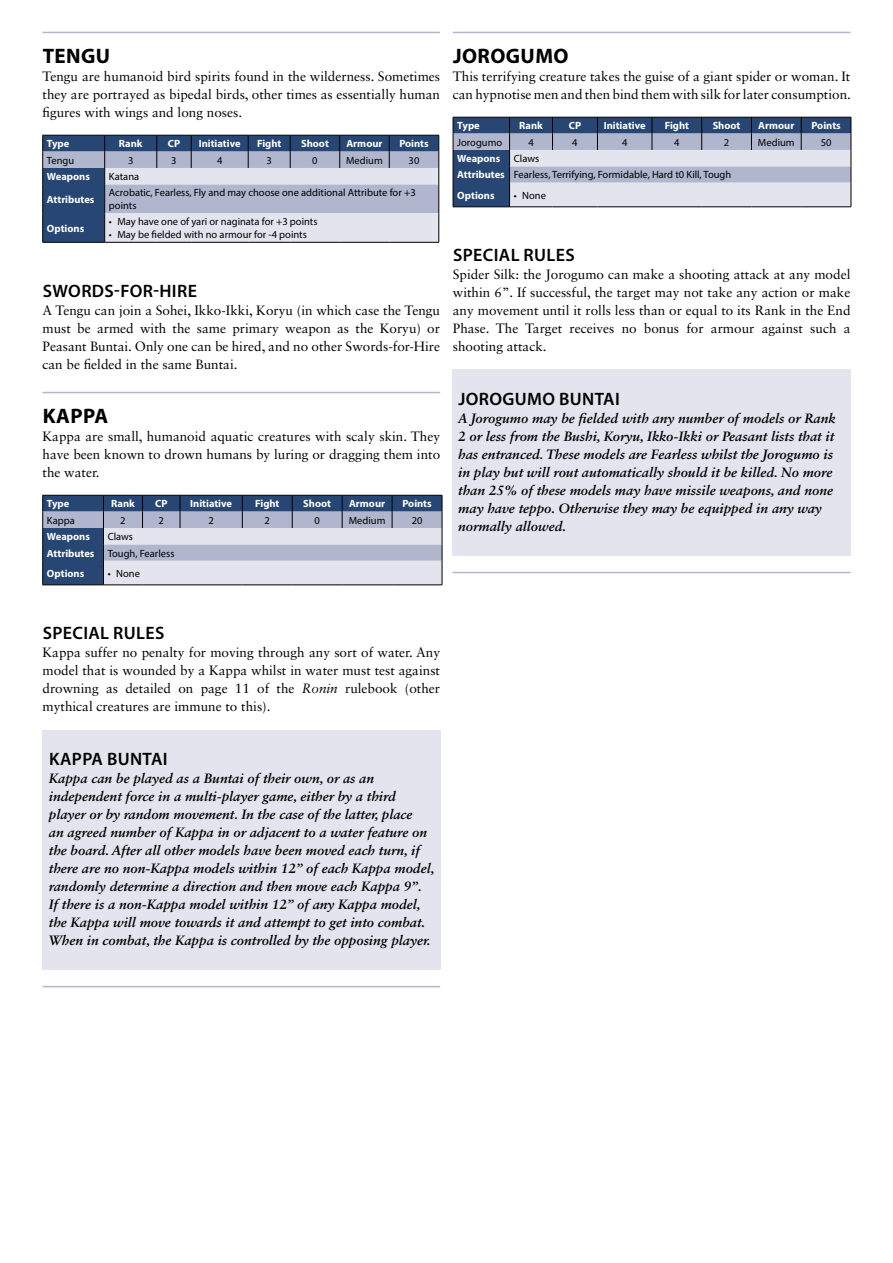
<style>
.page{position:relative;width:893px;height:1263px;background:#fff}
.page>*{position:absolute;margin:0;border:0;box-sizing:border-box;transform-origin:0 0}
.t1{font:700 21px "Myriad Pro";letter-spacing:.02em;color:#000}
.t2{font:600 18px "Myriad Pro";letter-spacing:.02em;color:#000}
.t3{font:13.5px/18px "Sabon LT Std";color:#000;text-align:justify}
.t4{font:italic 700 13.5px/18px "Sabon LT Std";color:#000}
.t5{font:10.5px/12.6px "Myriad Pro";color:#000}
.t6{font:700 10.5px "Myriad Pro";color:#fff}
.s1{font-weight:700;color:#fff}
.s2{font-style:italic}
</style>
<div class="page">
<hr style="left:43px;top:32px;width:397px;height:1px;background:#afb6ce">
<hr style="left:43px;top:392px;width:397px;height:1px;background:#afb6ce">
<hr style="left:43px;top:986px;width:397px;height:1px;background:#afb6ce">
<svg style="left:42px;top:135px;width:398px;height:107px;background:#9ca6be"></svg>
<hr style="left:43px;top:242px;width:62px;height:1px;background:#000">
<hr style="left:105px;top:242px;width:52px;height:1px;background:#000">
<hr style="left:157px;top:242px;width:34px;height:1px;background:#000">
<hr style="left:191px;top:242px;width:57px;height:1px;background:#000">
<hr style="left:248px;top:242px;width:42px;height:1px;background:#000">
<hr style="left:290px;top:242px;width:50px;height:1px;background:#000">
<hr style="left:340px;top:242px;width:49px;height:1px;background:#000">
<hr style="left:389px;top:242px;width:50px;height:1px;background:#000">
<svg style="left:42px;top:495px;width:401px;height:90px;background:#9aa5bc"></svg>
<hr style="left:43px;top:585px;width:60px;height:1px;background:#000">
<hr style="left:103px;top:585px;width:40px;height:1px;background:#000">
<hr style="left:143px;top:585px;width:37px;height:1px;background:#000">
<hr style="left:180px;top:585px;width:62px;height:1px;background:#000">
<hr style="left:242px;top:585px;width:50px;height:1px;background:#000">
<hr style="left:292px;top:585px;width:50px;height:1px;background:#000">
<hr style="left:342px;top:585px;width:50px;height:1px;background:#000">
<hr style="left:392px;top:585px;width:50px;height:1px;background:#000">
<hr style="left:453px;top:32px;width:397px;height:1px;background:#afb6ce">
<hr style="left:453px;top:572px;width:397px;height:1px;background:#afb6ce">
<svg style="left:453px;top:117px;width:399px;height:90px;background:#9ca6bd"></svg>
<hr style="left:453px;top:207px;width:57px;height:1px;background:#000">
<hr style="left:510px;top:207px;width:42px;height:1px;background:#000">
<hr style="left:552px;top:207px;width:45px;height:1px;background:#000">
<hr style="left:597px;top:207px;width:55px;height:1px;background:#000">
<hr style="left:652px;top:207px;width:50px;height:1px;background:#000">
<hr style="left:702px;top:207px;width:49px;height:1px;background:#000">
<hr style="left:751px;top:207px;width:50px;height:1px;background:#000">
<hr style="left:801px;top:207px;width:50px;height:1px;background:#000">
<div style="left:43px;top:730px;width:398px;height:239px;background:#e3e4ed"></div>
<div style="left:452px;top:369px;width:398px;height:186px;background:#e3e4ed"></div>
<h1 class="t1" style="left:43px;top:42px;width:69px">TENGU</h1>
<p class="t3" style="left:43px;top:67px;width:399px">Tengu are humanoid bird spirits found in the wilderness. Sometimes they are portrayed as bipedal birds, other times as essentially human figures with wings and long noses.</p>
<p class="t6" style="left:47px;top:137px;width:24px">Type</p>
<p class="t6" style="left:119px;top:137px;width:25px">Rank</p>
<p class="t6" style="left:168px;top:137px;width:14px">CP</p>
<p class="t6" style="left:199px;top:137px;width:43px">Initiative</p>
<p class="t6" style="left:257px;top:137px;width:26px">Fight</p>
<p class="t6" style="left:301px;top:137px;width:29px">Shoot</p>
<p class="t6" style="left:346px;top:137px;width:38px">Armour</p>
<p class="t6" style="left:399px;top:137px;width:31px">Points</p>
<p class="t5" style="left:47px;top:154px;width:29px">Tengu</p>
<p class="t5" style="left:128px;top:154px;width:7px">3</p>
<p class="t5" style="left:171px;top:154px;width:7px">3</p>
<p class="t5" style="left:217px;top:154px;width:7px">4</p>
<p class="t5" style="left:266px;top:154px;width:7px">3</p>
<p class="t5" style="left:312px;top:154px;width:7px">0</p>
<p class="t5" style="left:346px;top:154px;width:38px">Medium</p>
<p class="t5" style="left:409px;top:154px;width:12px">30</p>
<p class="t6" style="left:47px;top:170px;width:45px">Weapons</p>
<p class="t5" style="left:109px;top:170px;width:32px">Katana</p>
<p class="t6" style="left:47px;top:192px;width:49px">Attributes</p>
<p class="t5" style="left:109px;top:186px;width:308px">Acrobatic, Fearless, Fly and may choose one additional Attribute for +3 points</p>
<p class="t6" style="left:47px;top:221px;width:39px">Options</p>
<p class="t5" style="left:109px;top:215px;width:210px">• May have one of yari or naginata for +3 points</p>
<p class="t5" style="left:109px;top:228px;width:199px">• May be fielded with no armour for -4 points</p>
<h2 class="t2" style="left:43px;top:279px;width:156px">SWORDS-FOR-HIRE</h2>
<p class="t3" style="left:43px;top:301px;width:399px">A Tengu can join a Sohei, Ikko-Ikki, Koryu (in which case the Tengu must be armed with the same primary weapon as the Koryu) or Peasant Buntai. Only one can be hired, and no other Swords-for-Hire can be fielded in the same Buntai.</p>
<h1 class="t1" style="left:43px;top:402px;width:67px">KAPPA</h1>
<p class="t3" style="left:43px;top:427px;width:399px">Kappa are small, humanoid aquatic creatures with scaly skin. They have been known to drown humans by luring or dragging them into the water.</p>
<p class="t6" style="left:47px;top:497px;width:24px">Type</p>
<p class="t6" style="left:111px;top:497px;width:25px">Rank</p>
<p class="t6" style="left:155px;top:497px;width:14px">CP</p>
<p class="t6" style="left:190px;top:497px;width:43px">Initiative</p>
<p class="t6" style="left:255px;top:497px;width:26px">Fight</p>
<p class="t6" style="left:303px;top:497px;width:29px">Shoot</p>
<p class="t6" style="left:349px;top:497px;width:38px">Armour</p>
<p class="t6" style="left:402px;top:497px;width:31px">Points</p>
<p class="t5" style="left:47px;top:514px;width:29px">Kappa</p>
<p class="t5" style="left:120px;top:514px;width:7px">2</p>
<p class="t5" style="left:159px;top:514px;width:7px">2</p>
<p class="t5" style="left:208px;top:514px;width:7px">2</p>
<p class="t5" style="left:265px;top:514px;width:7px">2</p>
<p class="t5" style="left:314px;top:514px;width:7px">0</p>
<p class="t5" style="left:349px;top:514px;width:38px">Medium</p>
<p class="t5" style="left:412px;top:514px;width:12px">20</p>
<p class="t6" style="left:47px;top:530px;width:45px">Weapons</p>
<p class="t5" style="left:108px;top:530px;width:27px">Claws</p>
<p class="t6" style="left:47px;top:546px;width:49px">Attributes</p>
<p class="t5" style="left:108px;top:546px;width:68px">Tough, Fearless</p>
<p class="t6" style="left:47px;top:566px;width:39px">Options</p>
<p class="t5" style="left:108px;top:567px;width:34px">• None</p>
<h1 class="t1" style="left:453px;top:42px;width:117px">JOROGUMO</h1>
<p class="t3" style="left:453px;top:67px;width:400px">This terrifying creature takes the guise of a giant spider or woman. It can hypnotise men and then bind them with silk for later consumption.</p>
<p class="t6" style="left:457px;top:119px;width:24px">Type</p>
<p class="t6" style="left:519px;top:119px;width:25px">Rank</p>
<p class="t6" style="left:569px;top:119px;width:14px">CP</p>
<p class="t6" style="left:604px;top:119px;width:43px">Initiative</p>
<p class="t6" style="left:665px;top:119px;width:26px">Fight</p>
<p class="t6" style="left:713px;top:119px;width:29px">Shoot</p>
<p class="t6" style="left:758px;top:119px;width:38px">Armour</p>
<p class="t6" style="left:811px;top:119px;width:31px">Points</p>
<p class="t5" style="left:457px;top:136px;width:46px">Jorogumo</p>
<p class="t5" style="left:528px;top:136px;width:7px">4</p>
<p class="t5" style="left:572px;top:136px;width:7px">4</p>
<p class="t5" style="left:622px;top:136px;width:7px">4</p>
<p class="t5" style="left:674px;top:136px;width:7px">4</p>
<p class="t5" style="left:724px;top:136px;width:7px">2</p>
<p class="t5" style="left:758px;top:136px;width:38px">Medium</p>
<p class="t5" style="left:821px;top:136px;width:12px">50</p>
<p class="t6" style="left:457px;top:152px;width:45px">Weapons</p>
<p class="t5" style="left:457px;top:150px;width:276px;line-height:16.4px;text-indent:57px">Claws<br><span class="s1">Attributes</span> Fearless, Terrifying, Formidable, Hard t0 Kill, Tough</p>
<p class="t6" style="left:457px;top:188px;width:39px">Options</p>
<p class="t5" style="left:514px;top:189px;width:34px">• None</p>
<h2 class="t2" style="left:453px;top:243px;width:123px">SPECIAL RULES</h2>
<p class="t3" style="left:453px;top:265px;width:399px">Spider Silk: the Jorogumo can make a shooting attack at any model within 6”. If successful, the target may not take any action or make any movement until it rolls less than or equal to its Rank in the End Phase. The Target receives no bonus for armour against such a shooting attack.</p>
<h2 class="t2" style="left:458px;top:387px;width:163px">JOROGUMO BUNTAI</h2>
<p class="t4" style="left:458px;top:409px;width:379px">A Jorogumo may be fielded with any number of models or Rank 2 or less from the Bushi, Koryu, Ikko-Ikki or Peasant lists that it has entranced. These models are Fearless whilst the Jorogumo is in play but will rout automatically should it be killed. No more than 25% of these models may have missile weapons, and none may have teppo. Otherwise they may be equipped in any way normally allowed.</p>
<h2 class="t2" style="left:43px;top:621px;width:123px">SPECIAL RULES</h2>
<p class="t3" style="left:43px;top:643px;width:399px">Kappa suffer no penalty for moving through any sort of water. Any model that is wounded by a Kappa whilst in water must test against drowning as detailed on page 11 of the <span class="s2">Ronin</span> rulebook (other mythical creatures are immune to this).</p>
<h2 class="t2" style="left:49px;top:747px;width:120px">KAPPA BUNTAI</h2>
<p class="t4" style="left:49px;top:769px;width:387px">Kappa can be played as a Buntai of their own, or as an independent force in a multi-player game, either by a third player or by random movement. In the case of the latter, place<br>an agreed number of Kappa in or adjacent to a water feature on the board. After all other models have been moved each turn, if there are no non-Kappa models within 12” of each Kappa model, randomly determine a direction and then move each Kappa 9”.<br>If there is a non-Kappa model within 12” of any Kappa model, the Kappa will move towards it and attempt to get into combat.<br>When in combat, the Kappa is controlled by the opposing player.</p>
</div>
